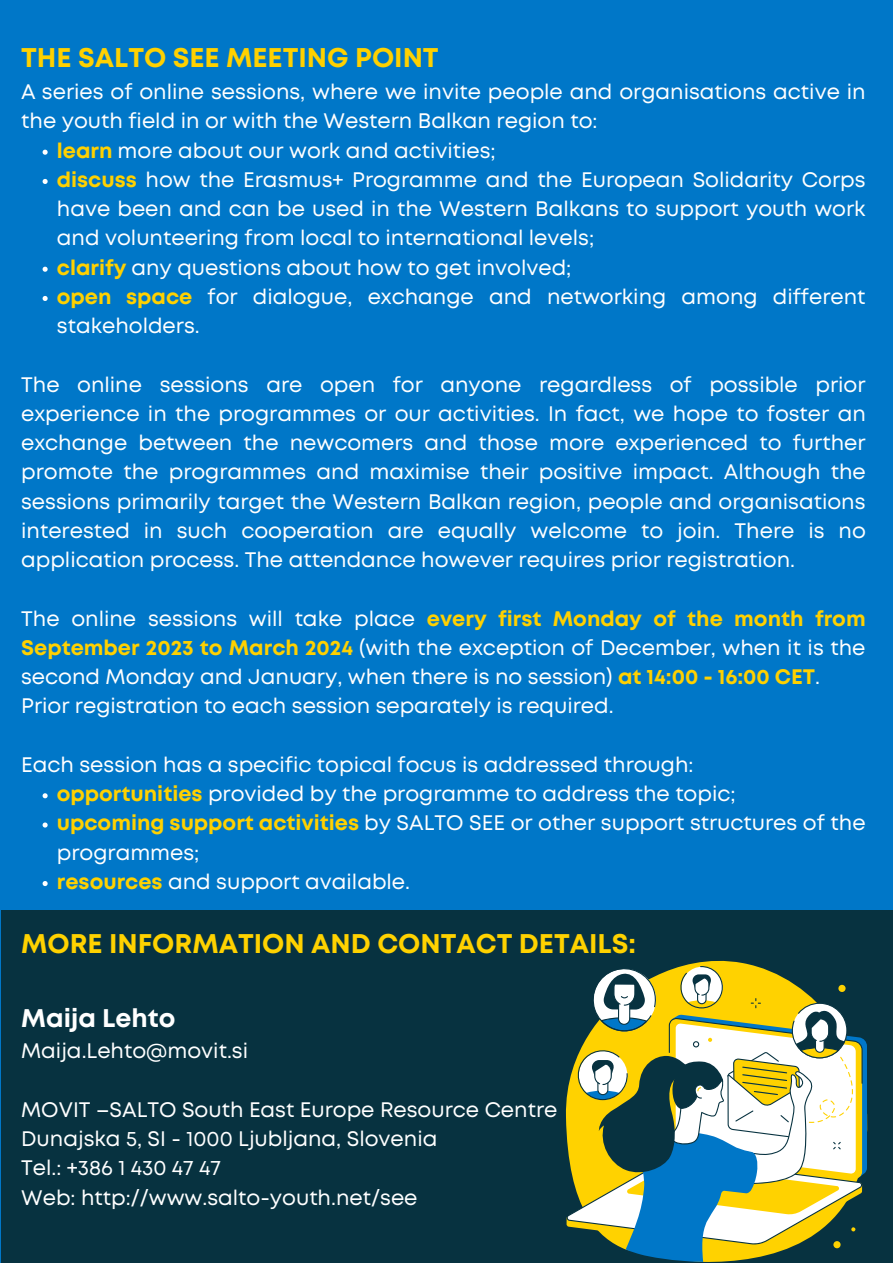
<style>
.page{position:relative;width:893px;height:1263px;background:#0077c8}
.page>*{position:absolute;margin:0;border:0;box-sizing:border-box;transform-origin:0 0}
.t1{font:700 27px "Mont";color:#ffd200}
.t2{font:700 27px "Mont";color:#ffd100}
.t3{font:700 25.5px "Mont";color:#fff}
.t4{font:21px/29.2px "Mont";color:#fff;text-align:justify}
.s1{font-weight:700;color:#ffd100}
.s2{font-weight:700;color:#ffd200}
</style>
<div class="page">
<div style="left:1px;top:911px;width:892px;height:352px;background:#073240"></div>
<svg style="left:43px;top:150px;width:5px;height:5px"></svg>
<svg style="left:43px;top:179px;width:5px;height:5px"></svg>
<svg style="left:43px;top:267px;width:5px;height:5px"></svg>
<svg style="left:43px;top:296px;width:5px;height:5px"></svg>
<svg style="left:43px;top:793px;width:5px;height:5px"></svg>
<svg style="left:43px;top:822px;width:5px;height:5px"></svg>
<svg style="left:43px;top:881px;width:5px;height:5px"></svg>
<svg style="left:566px;top:964px;width:301px;height:298px"></svg>
<p class="t2" style="left:21px;top:47px;width:419px">THE SALTO SEE MEETING POINT</p>
<p class="t4" style="left:21px;top:79px;width:846px">A series of online sessions, where we invite people and organisations active in the youth field in or with the Western Balkan region to:</p>
<p class="t4" style="left:57px;top:137px;width:440px"><span class="s1">learn</span> more about our work and activities;</p>
<p class="t4" style="left:57px;top:166px;width:810px"><span class="s1">discuss</span> how the Erasmus+ Programme and the European Solidarity Corps have been and can be used in the Western Balkans to support youth work and volunteering from local to international levels;</p>
<p class="t4" style="left:57px;top:254px;width:516px"><span class="s1">clarify</span> any questions about how to get involved;</p>
<p class="t4" style="left:57px;top:283px;width:810px"><span class="s1">open space</span> for dialogue, exchange and networking among different stakeholders.</p>
<p class="t4" style="left:21px;top:371px;width:846px">The online sessions are open for anyone regardless of possible prior experience in the programmes or our activities. In fact, we hope to foster an exchange between the newcomers and those more experienced to further promote the programmes and maximise their positive impact. Although the sessions primarily target the Western Balkan region, people and organisations interested in such cooperation are equally welcome to join. There is no application process. The attendance however requires prior registration.</p>
<p class="t4" style="left:21px;top:605px;width:846px">The online sessions will take place <span class="s1">every first Monday of the month from September 2023 to March 2024</span> (with the exception of December, when it is the second Monday and January, when there is no session) <span class="s1">at 14:00 - 16:00 CET</span>.</p>
<p class="t4" style="left:21px;top:693px;width:594px">Prior registration to each session separately is required.</p>
<p class="t4" style="left:21px;top:751px;width:674px">Each session has a specific topical focus is addressed through:</p>
<p class="t4" style="left:57px;top:781px;width:680px"><span class="s1">opportunities</span> provided by the programme to address the topic;</p>
<p class="t4" style="left:57px;top:810px;width:810px"><span class="s1">upcoming support activities</span> by SALTO SEE or other support structures of the programmes;</p>
<p class="t4" style="left:57px;top:868px;width:355px"><span class="s2">resources</span> and support available.</p>
<p class="t1" style="left:21px;top:933px;width:616px">MORE INFORMATION AND CONTACT DETAILS:</p>
<p class="t3" style="left:21px;top:1009px;width:156px">Maija Lehto</p>
<p class="t4" style="left:21px;top:1038px;width:228px">Maija.Lehto@movit.si</p>
<p class="t4" style="left:21px;top:1096px;width:538px">MOVIT –SALTO South East Europe Resource Centre</p>
<p class="t4" style="left:21px;top:1125px;width:418px">Dunajska 5, SI - 1000 Ljubljana, Slovenia</p>
<p class="t4" style="left:21px;top:1155px;width:201px">Tel.: +386 1 430 47 47</p>
<p class="t4" style="left:21px;top:1184px;width:398px">Web: http://www.salto-youth.net/see</p>
</div>
